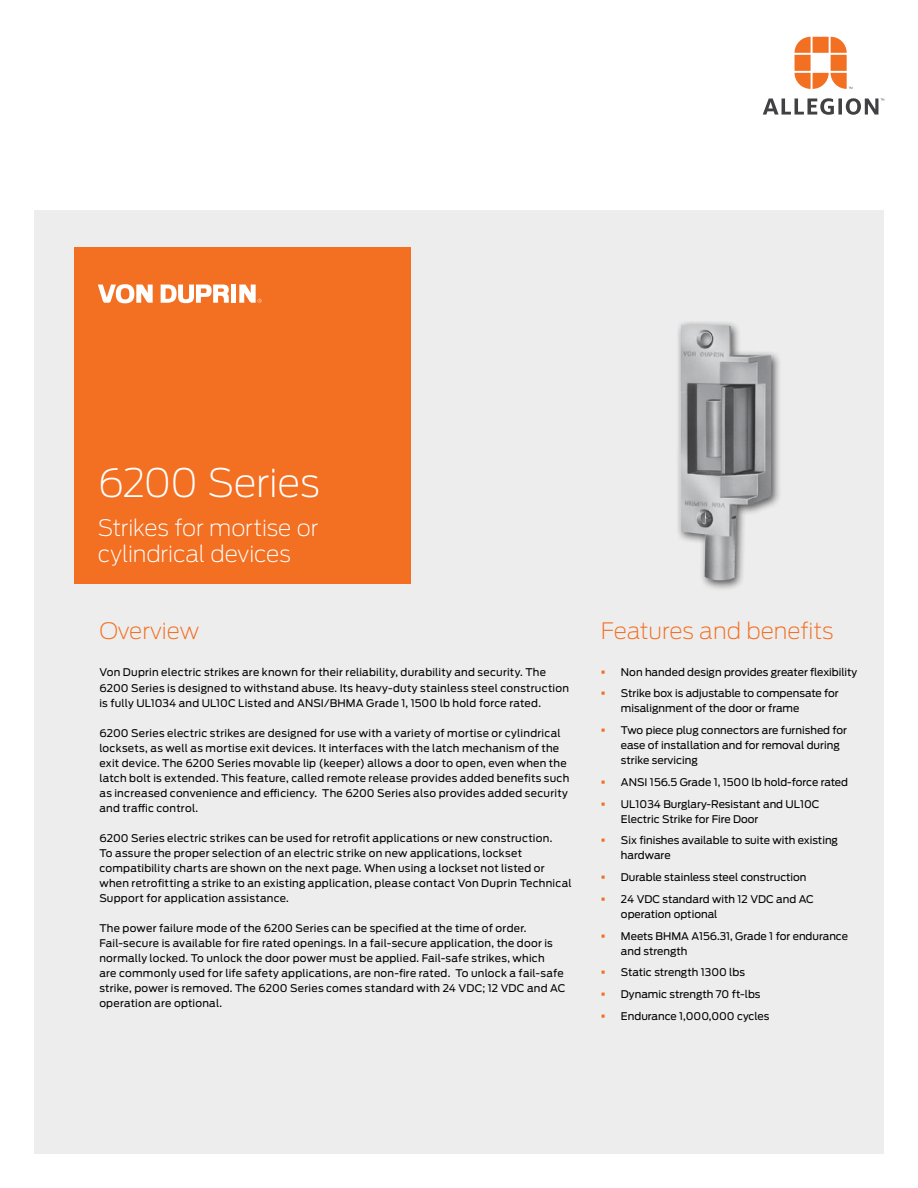
<style>
.page{position:relative;width:918px;height:1188px;background:#fff}
.page>*{position:absolute;margin:0;border:0;box-sizing:border-box;transform-origin:0 0}
.t1{font:200 39px "Antenna";letter-spacing:-.015em;color:#fff}
.t2{font:200 22.5px/25.5px "Antenna";letter-spacing:-.005em;color:#fff}
.t3{font:200 22.5px "Antenna";color:#f36f21}
.t4{font:10.5px/15px "Antenna";letter-spacing:.02em;color:#000}
.t5{font:10.5px/15px "Antenna";color:#000}
.s1{color:#f36f21}
</style>
<div class="page">
<svg style="left:795px;top:37px;width:57px;height:52px"></svg>
<svg style="left:763px;top:98px;width:121px;height:17px"></svg>
<div style="left:34px;top:210px;width:850px;height:944px;background:#ededee"></div>
<div style="left:676px;top:320px;width:106px;height:271px;background:#000;opacity:.65"></div>
<img style="left:681px;top:325px;width:90px;height:255px">
<div style="left:74px;top:247px;width:337px;height:336px;background:#f36f21"></div>
<svg style="left:98px;top:284px;width:55px;height:19px"></svg>
<svg style="left:161px;top:285px;width:68px;height:18px"></svg>
<div style="left:231px;top:285px;width:5px;height:18px;background:#fff"></div>
<svg style="left:239px;top:285px;width:23px;height:18px"></svg>
<h1 class="t1" style="left:98px;top:461px;width:223px">6200 Series</h1>
<h2 class="t2" style="left:98px;top:515px;width:222px">Strikes for mortise or cylindrical devices</h2>
<h2 class="t3" style="left:99px;top:618px;width:101px">Overview</h2>
<p class="t4" style="left:99px;top:665px;width:471px">Von Duprin electric strikes are known for their reliability, durability and security. The<br>6200 Series is designed to withstand abuse. Its heavy-duty stainless steel construction is fully UL1034 and UL10C Listed and ANSI/BHMA Grade 1, 1500 lb hold force rated.</p>
<p class="t4" style="left:99px;top:725px;width:471px">6200 Series electric strikes are designed for use with a variety of mortise or cylindrical locksets, as well as mortise exit devices. It interfaces with the latch mechanism of the exit device. The 6200 Series movable lip (keeper) allows a door to open, even when the latch bolt is extended. This feature, called remote release provides added benefits such as increased convenience and efficiency. The 6200 Series also provides added security and traffic control.</p>
<p class="t4" style="left:99px;top:830px;width:474px">6200 Series electric strikes can be used for retrofit applications or new construction.<br>To assure the proper selection of an electric strike on new applications, lockset compatibility charts are shown on the next page. When using a lockset not listed or when retrofitting a strike to an existing application, please contact Von Duprin Technical Support for application assistance.</p>
<p class="t4" style="left:99px;top:920px;width:468px">The power failure mode of the 6200 Series can be specified at the time of order.<br>Fail-secure is available for fire rated openings. In a fail-secure application, the door is normally locked. To unlock the door power must be applied. Fail-safe strikes, which<br>are commonly used for life safety applications, are non-fire rated. To unlock a fail-safe strike, power is removed. The 6200 Series comes standard with 24 VDC; 12 VDC and AC operation are optional.</p>
<h2 class="t3" style="left:601px;top:618px;width:234px">Features and benefits</h2>
<p class="t5" style="left:601px;top:664px;width:258px"><span class="s1">▪</span> Non handed design provides greater flexibility</p>
<p class="t5" style="left:621px;top:686px;width:219px;text-indent:-20px"><span class="s1">▪</span> Strike box is adjustable to compensate for misalignment of the door or frame</p>
<p class="t5" style="left:621px;top:723px;width:228px;text-indent:-20px"><span class="s1">▪</span> Two piece plug connectors are furnished for ease of installation and for removal during strike servicing</p>
<p class="t5" style="left:601px;top:775px;width:249px"><span class="s1">▪</span> ANSI 156.5 Grade 1, 1500 lb hold-force rated</p>
<p class="t5" style="left:621px;top:796px;width:200px;text-indent:-20px"><span class="s1">▪</span> UL1034 Burglary-Resistant and UL10C<br>Electric Strike for Fire Door</p>
<p class="t5" style="left:621px;top:833px;width:219px;text-indent:-20px"><span class="s1">▪</span> Six finishes available to suite with existing hardware</p>
<p class="t5" style="left:601px;top:870px;width:207px"><span class="s1">▪</span> Durable stainless steel construction</p>
<p class="t5" style="left:621px;top:892px;width:194px;text-indent:-20px"><span class="s1">▪</span> 24 VDC standard with 12 VDC and AC operation optional</p>
<p class="t5" style="left:621px;top:928px;width:229px;text-indent:-20px"><span class="s1">▪</span> Meets BHMA A156.31, Grade 1 for endurance and strength</p>
<p class="t5" style="left:601px;top:965px;width:146px"><span class="s1">▪</span> Static strength 1300 lbs</p>
<p class="t5" style="left:601px;top:987px;width:161px"><span class="s1">▪</span> Dynamic strength 70 ft-lbs</p>
<p class="t5" style="left:601px;top:1009px;width:170px"><span class="s1">▪</span> Endurance 1,000,000 cycles</p>
</div>
